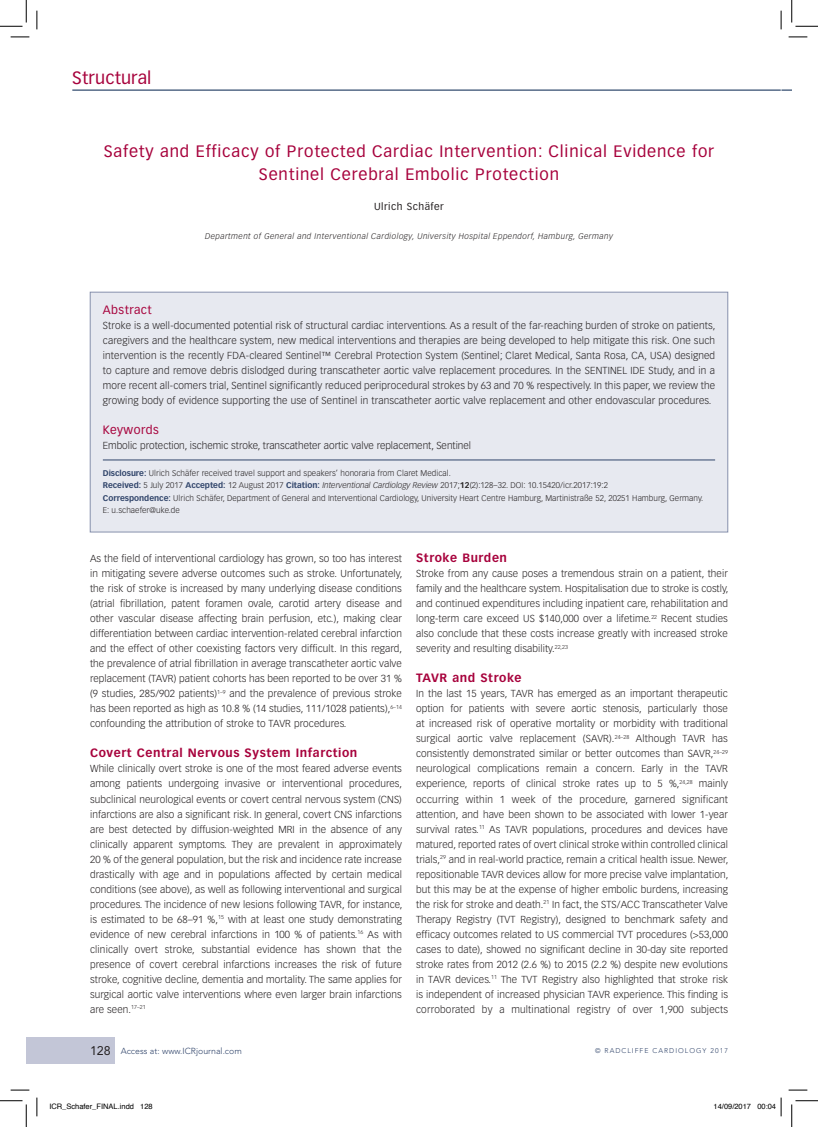
<style>
.page{position:relative;width:818px;height:1127px;background:#fff}
.page>*{position:absolute;margin:0;border:0;box-sizing:border-box;transform-origin:0 0}
.t1{font:17.5px "Vectora LT Std";letter-spacing:.01em;color:#a7023c}
.t2{font:16.25px/22.5px "Vectora LT Std";letter-spacing:.05em;color:#a7023c;text-align:center}
.t3{font:12.5px "Avenir LT Std";color:#231f20}
.t4{font:700 11.88px "Vectora LT Std";letter-spacing:.05em;color:#a7023c}
.t5{font:11.88px "Vectora LT Std";letter-spacing:.04em;color:#a7023c}
.t6{font:300 10px/15px "Vectora LT Std";letter-spacing:.01em;color:#231f20;text-align:justify}
.t7{font:10px "Vectora LT Std";letter-spacing:.05em;color:#231f20}
.t8{font:300 8.75px "Avenir LT Std";color:#30446a}
.t9{font:300 8.12px/12.5px "Vectora LT Std";letter-spacing:.01em;color:#231f20}
.t10{font:italic 300 8.12px "Vectora LT Std";letter-spacing:.05em;color:#231f20}
.t11{font:7.5px "Helvetica";color:#000}
.t12{font:300 6.88px "Avenir LT Std";letter-spacing:.15em;color:#30446a}
.s1{font-weight:700;color:#30446a}
.s2{font-style:italic}
.s3{font-weight:700}
</style>
<div class="page">
<div style="left:26px;top:1036px;width:89px;height:27px;background:#c3c6d7"></div>
<hr style="left:72px;top:90px;width:709px;height:1px;background:#00214c">
<div style="left:90px;top:292px;width:638px;height:240px;background:#e7e9f0"></div>
<hr style="left:103px;top:459px;width:612px;height:1px;background:#30446a">
<div style="left:90px;top:292px;width:638px;height:240px;border:1px solid #8791ad"></div>
<svg style="left:11px;top:36px;width:18px;height:2px"></svg>
<svg style="left:788px;top:36px;width:19px;height:2px"></svg>
<svg style="left:11px;top:1089px;width:18px;height:1px"></svg>
<svg style="left:788px;top:1089px;width:19px;height:1px"></svg>
<svg style="left:36px;top:11px;width:2px;height:18px"></svg>
<svg style="left:36px;top:1097px;width:2px;height:18px"></svg>
<svg style="left:780px;top:11px;width:2px;height:18px"></svg>
<svg style="left:0;top:0;width:27px;height:27px"></svg>
<svg style="left:0;top:1100px;width:27px;height:26px"></svg>
<svg style="left:791px;top:0;width:27px;height:27px"></svg>
<svg style="left:791px;top:1100px;width:27px;height:26px"></svg>
<svg style="left:780px;top:1097px;width:2px;height:18px"></svg>
<h1 class="t1" style="left:72px;top:67px;width:81px">Structural</h1>
<h2 class="t2" style="left:104px;top:140px;width:612px">Safety and Efficacy of Protected Cardiac Intervention: Clinical Evidence for<br>Sentinel Cerebral Embolic Protection</h2>
<p class="t7" style="left:374px;top:200px;width:71px">Ulrich Schäfer</p>
<p class="t10" style="left:205px;top:231px;width:409px">Department of General and Interventional Cardiology, University Hospital Eppendorf, Hamburg, Germany</p>
<p class="t5" style="left:103px;top:303px;width:50px">Abstract</p>
<p class="t6" style="left:103px;top:318px;width:614px">Stroke is a well-documented potential risk of structural cardiac interventions. As a result of the far-reaching burden of stroke on patients, caregivers and the healthcare system, new medical interventions and therapies are being developed to help mitigate this risk. One such intervention is the recently FDA-cleared Sentinel™ Cerebral Protection System (Sentinel; Claret Medical, Santa Rosa, CA, USA) designed to capture and remove debris dislodged during transcatheter aortic valve replacement procedures. In the SENTINEL IDE Study, and in a more recent all-comers trial, Sentinel significantly reduced periprocedural strokes by 63 and 70 % respectively. In this paper, we review the growing body of evidence supporting the use of Sentinel in transcatheter aortic valve replacement and other endovascular procedures.</p>
<p class="t5" style="left:103px;top:423px;width:58px">Keywords</p>
<p class="t6" style="left:103px;top:438px;width:370px">Embolic protection, ischemic stroke, transcatheter aortic valve replacement, Sentinel</p>
<p class="t9" style="left:103px;top:466px;width:602px"><span class="s1">Disclosure:</span> Ulrich Schäfer received travel support and speakers’ honoraria from Claret Medical.<br><span class="s1">Received:</span> 5 July 2017 <span class="s1">Accepted:</span> 12 August 2017 <span class="s1">Citation:</span> <span class="s2">Interventional Cardiology Review</span> 2017;<span class="s3">12</span>(2):128–32. DOI: 10.15420/icr.2017:19:2<br><span class="s1">Correspondence:</span> Ulrich Schäfer, Department of General and Interventional Cardiology, University Heart Centre Hamburg, Martinistraße 52, 20251 Hamburg, Germany.<br>E: u.schaefer@uke.de</p>
<p class="t6" style="left:90px;top:551px;width:314px">As the field of interventional cardiology has grown, so too has interest in mitigating severe adverse outcomes such as stroke. Unfortunately, the risk of stroke is increased by many underlying disease conditions (atrial fibrillation, patent foramen ovale, carotid artery disease and other vascular disease affecting brain perfusion, etc.), making clear differentiation between cardiac intervention-related cerebral infarction and the effect of other coexisting factors very difficult. In this regard, the prevalence of atrial fibrillation in average transcatheter aortic valve replacement (TAVR) patient cohorts has been reported to be over 31 % (9 studies, 285/902 patients)<sup>1–9</sup> and the prevalence of previous stroke has been reported as high as 10.8 % (14 studies, 111/1028 patients),<sup>6–14 </sup>confounding the attribution of stroke to TAVR procedures.</p>
<p class="t4" style="left:90px;top:745px;width:269px">Covert Central Nervous System Infarction</p>
<p class="t6" style="left:90px;top:761px;width:314px">While clinically overt stroke is one of the most feared adverse events among patients undergoing invasive or interventional procedures, subclinical neurological events or covert central nervous system (CNS) infarctions are also a significant risk. In general, covert CNS infarctions are best detected by diffusion-weighted MRI in the absence of any clinically apparent symptoms. They are prevalent in approximately 20 % of the general population, but the risk and incidence rate increase drastically with age and in populations affected by certain medical conditions (see above), as well as following interventional and surgical procedures. The incidence of new lesions following TAVR, for instance, is estimated to be 68–91 %,<sup>15</sup> with at least one study demonstrating evidence of new cerebral infarctions in 100 % of patients.<sup>16</sup> As with clinically overt stroke, substantial evidence has shown that the presence of covert cerebral infarctions increases the risk of future stroke, cognitive decline, dementia and mortality. The same applies for surgical aortic valve interventions where even larger brain infarctions are seen.<sup>17–21</sup></p>
<p class="t4" style="left:416px;top:550px;width:93px">Stroke Burden</p>
<p class="t6" style="left:416px;top:566px;width:314px">Stroke from any cause poses a tremendous strain on a patient, their family and the healthcare system. Hospitalisation due to stroke is costly, and continued expenditures including inpatient care, rehabilitation and long-term care exceed US $140,000 over a lifetime.<sup>22</sup> Recent studies also conclude that these costs increase greatly with increased stroke severity and resulting disability.<sup>22,23</sup></p>
<p class="t4" style="left:416px;top:670px;width:107px">TAVR and Stroke</p>
<p class="t6" style="left:416px;top:686px;width:314px">In the last 15 years, TAVR has emerged as an important therapeutic option for patients with severe aortic stenosis, particularly those at increased risk of operative mortality or morbidity with traditional surgical aortic valve replacement (SAVR).<sup>24–28</sup> Although TAVR has consistently demonstrated similar or better outcomes than SAVR,<sup>24–29 </sup>neurological complications remain a concern. Early in the TAVR experience, reports of clinical stroke rates up to 5 %,<sup>24,28</sup> mainly occurring within 1 week of the procedure, garnered significant attention, and have been shown to be associated with lower 1-year survival rates.<sup>11</sup> As TAVR populations, procedures and devices have matured, reported rates of overt clinical stroke within controlled clinical trials,<sup>29</sup> and in real-world practice, remain a critical health issue. Newer, repositionable TAVR devices allow for more precise valve implantation, but this may be at the expense of higher embolic burdens, increasing the risk for stroke and death.<sup>21</sup> In fact, the STS/ACC Transcatheter Valve Therapy Registry (TVT Registry), designed to benchmark safety and efficacy outcomes related to US commercial TVT procedures (&gt;53,000 cases to date), showed no significant decline in 30-day site reported stroke rates from 2012 (2.6 %) to 2015 (2.2 %) despite new evolutions in TAVR devices.<sup>11</sup> The TVT Registry also highlighted that stroke risk is independent of increased physician TAVR experience. This finding is corroborated by a multinational registry of over 1,900 subjects</p>
<p class="t3" style="left:90px;top:1043px;width:22px">128</p>
<p class="t12" style="left:595px;top:1046px;width:134px">© RADCLIFFE CARDIOLOGY 2017</p>
<p class="t8" style="left:121px;top:1045px;width:123px">Access at: www.ICRjournal.com</p>
<p class="t11" style="left:49px;top:1100px;width:105px">ICR_Schafer_FINAL.indd 128</p>
<p class="t11" style="left:713px;top:1100px;width:64px">14/09/2017 00:04</p>
</div>
